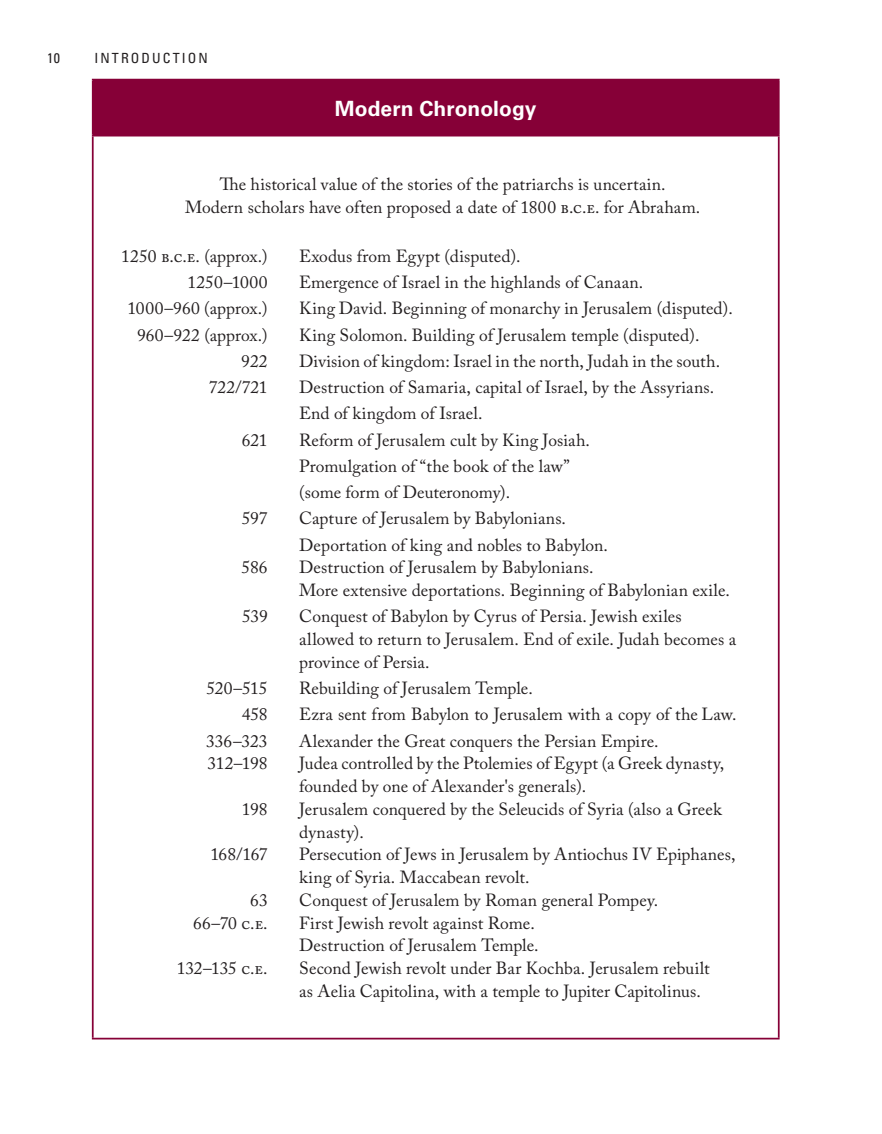
<style>
.page{position:relative;width:882px;height:1134px;background:#fff}
.page>*{position:absolute;margin:0;border:0;box-sizing:border-box;transform-origin:0 0}
.t1{font:700 21px "Univers";letter-spacing:.005em;color:#fff}
.t2{font:17.5px/22.8px "Adobe Caslon Pro";letter-spacing:.005em;color:#231f20}
.t3{font:condensed 14px "Univers";letter-spacing:.15em;color:#231f20}
</style>
<div class="page">
<div style="left:93px;top:80px;width:686px;height:56px;background:#860037"></div>
<hr style="left:92px;top:136px;width:2px;height:902px;background:#860037">
<hr style="left:778px;top:136px;width:2px;height:902px;background:#860037">
<hr style="left:92px;top:1038px;width:688px;height:2px;background:#860037">
<hr style="left:92px;top:79px;width:688px;height:1px;background:#860037">
<hr style="left:92px;top:80px;width:2px;height:55px;background:#860037">
<hr style="left:778px;top:80px;width:2px;height:55px;background:#860037">
<hr style="left:92px;top:135px;width:688px;height:1px;background:#860037">
<p class="t3" style="left:47px;top:49px;width:14px">10</p>
<p class="t3" style="left:94px;top:49px;width:115px">INTRODUCTION</p>
<p class="t1" style="left:335px;top:96px;width:203px">Modern Chronology</p>
<p class="t2" style="left:185px;top:173px;width:517px;text-align:center">The historical value of the stories of the patriarchs is uncertain.<br>Modern scholars have often proposed a date of 1800 B.C.E. for Abraham.</p>
<p class="t2" style="left:121px;top:245px;width:148px">1250 B.C.E. (approx.)</p>
<p class="t2" style="left:299px;top:245px;width:223px">Exodus from Egypt (disputed).</p>
<p class="t2" style="left:187px;top:271px;width:82px">1250–1000</p>
<p class="t2" style="left:299px;top:271px;width:346px">Emergence of Israel in the highlands of Canaan.</p>
<p class="t2" style="left:128px;top:297px;width:142px">1000–960 (approx.)</p>
<p class="t2" style="left:299px;top:297px;width:435px">King David. Beginning of monarchy in Jerusalem (disputed).</p>
<p class="t2" style="left:137px;top:323px;width:132px">960–922 (approx.)</p>
<p class="t2" style="left:299px;top:323px;width:402px">King Solomon. Building of Jerusalem temple (disputed).</p>
<p class="t2" style="left:241px;top:350px;width:28px">922</p>
<p class="t2" style="left:299px;top:350px;width:422px">Division of kingdom: Israel in the north, Judah in the south.</p>
<p class="t2" style="left:209px;top:376px;width:60px">722/721</p>
<p class="t2" style="left:299px;top:374px;width:417px;line-height:26.2px">Destruction of Samaria, capital of Israel, by the Assyrians.<br>End of kingdom of Israel.</p>
<p class="t2" style="left:242px;top:428px;width:27px">621</p>
<p class="t2" style="left:299px;top:427px;width:292px;line-height:26.2px">Reform of Jerusalem cult by King Josiah.<br>Promulgation of “the book of the law” (some form of Deuteronomy).</p>
<p class="t2" style="left:242px;top:507px;width:27px">597</p>
<p class="t2" style="left:299px;top:505px;width:310px;line-height:26.2px">Capture of Jerusalem by Babylonians.<br>Deportation of king and nobles to Babylon.</p>
<p class="t2" style="left:242px;top:556px;width:28px">586</p>
<p class="t2" style="left:299px;top:556px;width:432px">Destruction of Jerusalem by Babylonians.<br>More extensive deportations. Beginning of Babylonian exile.</p>
<p class="t2" style="left:242px;top:605px;width:27px">539</p>
<p class="t2" style="left:299px;top:605px;width:439px">Conquest of Babylon by Cyrus of Persia. Jewish exiles allowed to return to Jerusalem. End of exile. Judah becomes a province of Persia.</p>
<p class="t2" style="left:207px;top:677px;width:63px">520–515</p>
<p class="t2" style="left:299px;top:677px;width:235px">Rebuilding of Jerusalem Temple.</p>
<p class="t2" style="left:242px;top:703px;width:27px">458</p>
<p class="t2" style="left:299px;top:703px;width:439px">Ezra sent from Babylon to Jerusalem with a copy of the Law.</p>
<p class="t2" style="left:206px;top:729px;width:63px">336–323</p>
<p class="t2" style="left:299px;top:729px;width:361px">Alexander the Great conquers the Persian Empire.</p>
<p class="t2" style="left:207px;top:752px;width:62px">312–198</p>
<p class="t2" style="left:299px;top:752px;width:427px">Judea controlled by the Ptolemies of Egypt (a Greek dynasty, founded by one of Alexander's generals).</p>
<p class="t2" style="left:242px;top:798px;width:27px">198</p>
<p class="t2" style="left:299px;top:798px;width:424px">Jerusalem conquered by the Seleucids of Syria (also a Greek dynasty).</p>
<p class="t2" style="left:210px;top:843px;width:59px">168/167</p>
<p class="t2" style="left:299px;top:843px;width:438px">Persecution of Jews in Jerusalem by Antiochus IV Epiphanes, king of Syria. Maccabean revolt.</p>
<p class="t2" style="left:250px;top:889px;width:19px">63</p>
<p class="t2" style="left:299px;top:889px;width:361px">Conquest of Jerusalem by Roman general Pompey.</p>
<p class="t2" style="left:193px;top:911px;width:76px">66–70 C.E.</p>
<p class="t2" style="left:299px;top:911px;width:241px">First Jewish revolt against Rome.<br>Destruction of Jerusalem Temple.</p>
<p class="t2" style="left:177px;top:957px;width:93px">132–135 C.E.</p>
<p class="t2" style="left:299px;top:957px;width:412px">Second Jewish revolt under Bar Kochba. Jerusalem rebuilt as Aelia Capitolina, with a temple to Jupiter Capitolinus.</p>
</div>
